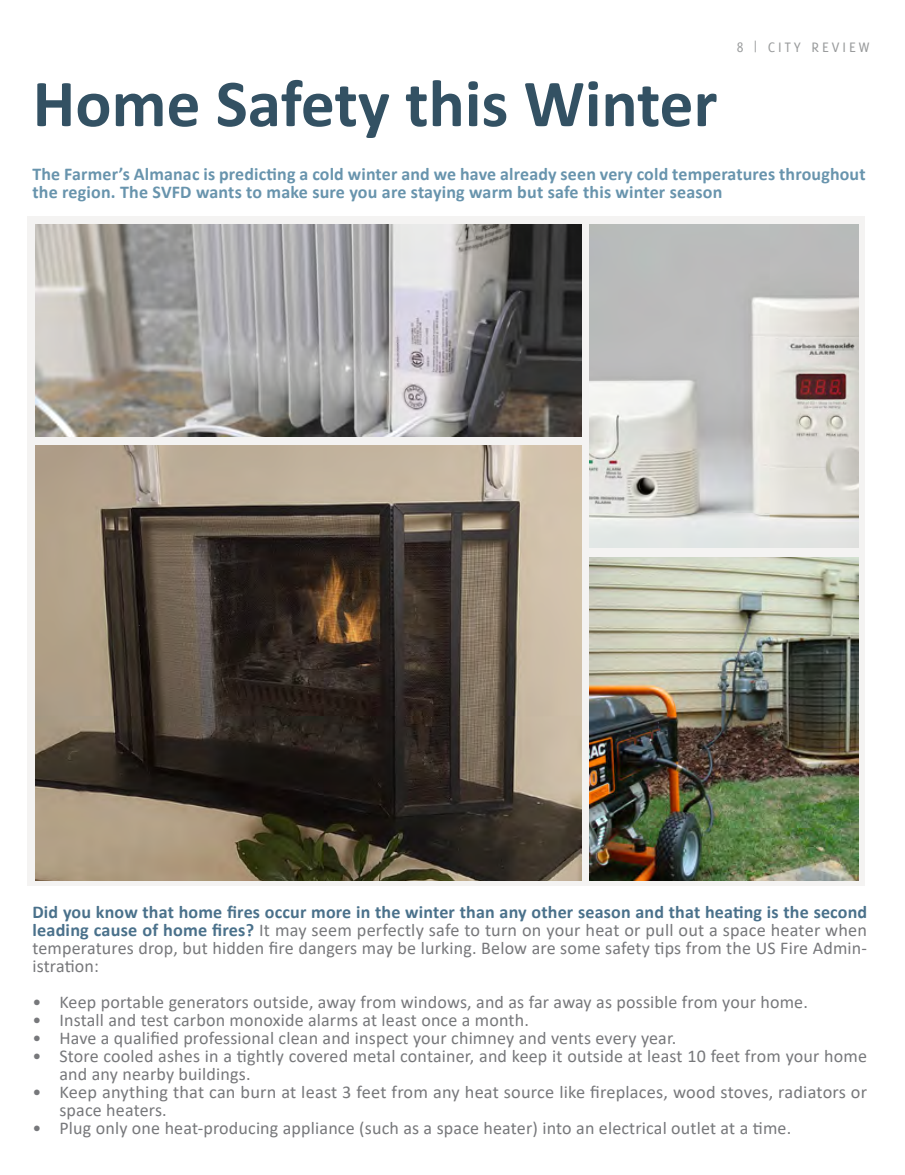
<style>
.page{position:relative;width:905px;height:1175px;background:#fff}
.page>*{position:absolute;margin:0;border:0;box-sizing:border-box;transform-origin:0 0}
.t1{font:700 67.5px "Calibri";color:#00263d}
.t2{font:18px/18px "Calibri";letter-spacing:.01em;color:#77787b}
.t3{font:700 18px/18px "Calibri";letter-spacing:.01em;color:#6894ad}
.t4{font:15px "Delicious Small Caps";letter-spacing:.2em;color:#999b9c}
.s1{font-weight:700;color:#4a718b}
</style>
<div class="page">
<div style="left:27px;top:216px;width:837px;height:670px;background:#f4f3f2"></div>
<img style="left:36px;top:225px;width:545px;height:212px">
<img style="left:36px;top:445px;width:545px;height:435px">
<img style="left:590px;top:225px;width:268px;height:322px">
<img style="left:590px;top:557px;width:268px;height:323px">
<h1 class="t1" style="left:33px;top:60px;width:686px">Home Safety this Winter</h1>
<p class="t4" style="left:736px;top:39px;width:134px">8 | CITY REVIEW</p>
<p class="t3" style="left:32px;top:165px;width:834px">The Farmer’s Almanac is predicting a cold winter and we have already seen very cold temperatures throughout the region. The SVFD wants to make sure you are staying warm but safe this winter season</p>
<p class="t2" style="left:32px;top:903px;width:836px;text-align:justify"><span class="s1">Did you know that home fires occur more in the winter than any other season and that heating is the second leading cause of home fires?</span> It may seem perfectly safe to turn on your heat or pull out a space heater when temperatures drop, but hidden fire dangers may be lurking. Below are some safety tips from the US Fire Admin&shy;istration:</p>
<p class="t2" style="left:32px;top:993px;width:777px">• Keep portable generators outside, away from windows, and as far away as possible from your home.</p>
<p class="t2" style="left:32px;top:1011px;width:498px">• Install and test carbon monoxide alarms at least once a month.</p>
<p class="t2" style="left:32px;top:1029px;width:645px">• Have a qualified professional clean and inspect your chimney and vents every year.</p>
<p class="t2" style="left:59px;top:1047px;width:809px;text-indent:-27px">• Store cooled ashes in a tightly covered metal container, and keep it outside at least 10 feet from your home and any nearby buildings.</p>
<p class="t2" style="left:59px;top:1083px;width:809px;text-indent:-27px">• Keep anything that can burn at least 3 feet from any heat source like fireplaces, wood stoves, radiators or space heaters.</p>
<p class="t2" style="left:32px;top:1119px;width:760px">• Plug only one heat-producing appliance (such as a space heater) into an electrical outlet at a time.</p>
</div>
